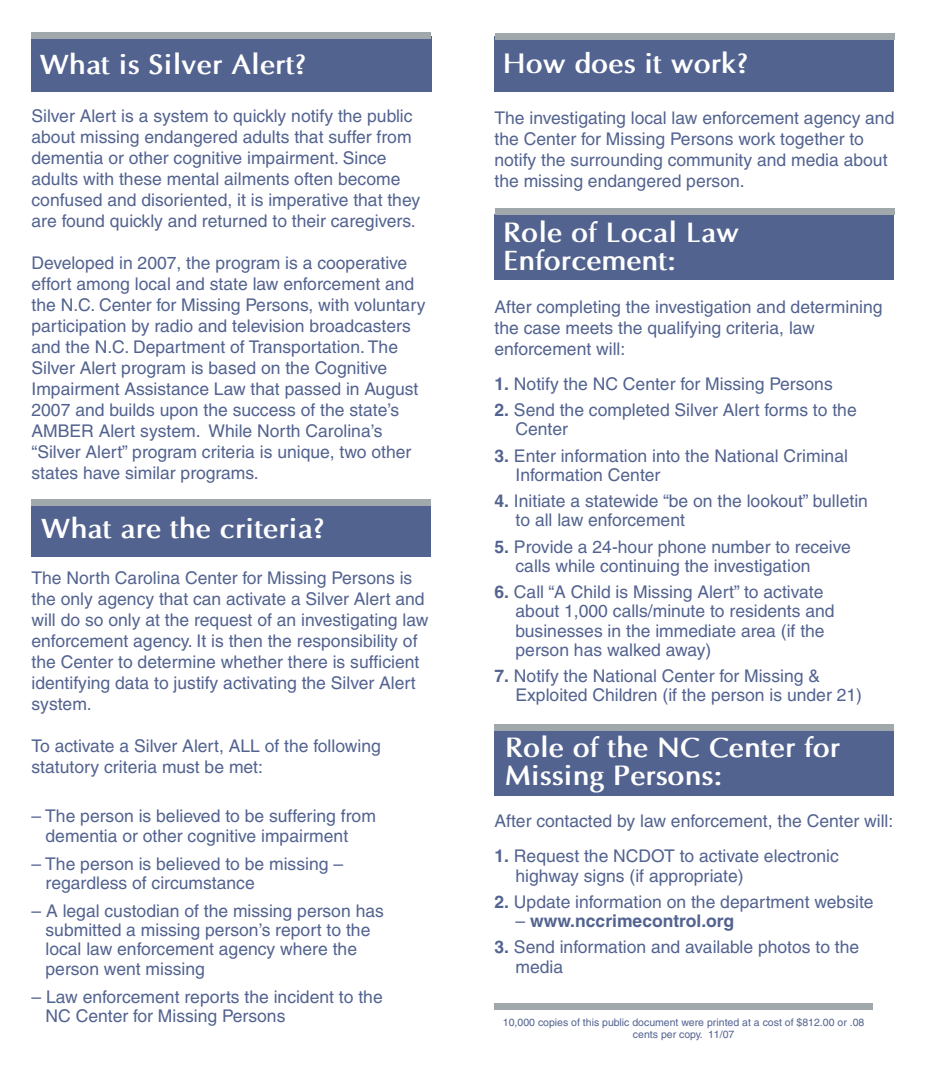
<style>
.page{position:relative;width:926px;height:1071px;background:#fff}
.page>*{position:absolute;margin:0;border:0;box-sizing:border-box;transform-origin:0 0}
.t1{font:700 28px/28px "Optima";color:#fff}
.t2{font:17.5px/21px "Helvetica";color:#536390}
.t3{font:700 17.5px "Helvetica";color:#536390}
.t4{font:10.5px/12.6px "Helvetica";color:#536390;text-align:center}
.s1{font-weight:700}
.s2{font-weight:400}
</style>
<div class="page">
<div style="left:32px;top:37px;width:400px;height:55px;background:#536390"></div>
<div style="left:32px;top:505px;width:399px;height:51px;background:#536390"></div>
<div style="left:494px;top:37px;width:400px;height:55px;background:#536390"></div>
<div style="left:494px;top:215px;width:400px;height:65px;background:#536390"></div>
<div style="left:494px;top:730px;width:400px;height:65px;background:#536390"></div>
<div style="left:494px;top:33px;width:400px;height:7px;background:#a1a8ab"></div>
<div style="left:32px;top:32px;width:399px;height:7px;background:#a1a8ab"></div>
<div style="left:32px;top:499px;width:399px;height:7px;background:#a1a8ab"></div>
<div style="left:494px;top:208px;width:400px;height:7px;background:#a1a8ab"></div>
<div style="left:494px;top:724px;width:399px;height:7px;background:#a1a8ab"></div>
<div style="left:494px;top:1003px;width:378px;height:7px;background:#a1a8ab"></div>
<h1 class="t1" style="left:40px;top:50px;width:268px">What is Silver Alert?</h1>
<p class="t2" style="left:32px;top:106px;width:390px">Silver Alert is a system to quickly notify the public about missing endangered adults that suffer from dementia or other cognitive impairment. Since adults with these mental ailments often become confused and disoriented, it is imperative that they are found quickly and returned to their caregivers.</p>
<p class="t2" style="left:32px;top:253px;width:395px">Developed in 2007, the program is a cooperative effort among local and state law enforcement and the N.C. Center for Missing Persons, with voluntary participation by radio and television broadcasters and the N.C. Department of Transportation. The Silver Alert program is based on the Cognitive Impairment Assistance Law that passed in August 2007 and builds upon the success of the state’s AMBER Alert system. While North Carolina’s “Silver Alert” program criteria is unique, two other states have similar programs.</p>
<h1 class="t1" style="left:42px;top:514px;width:285px">What are the criteria?</h1>
<p class="t2" style="left:32px;top:568px;width:398px">The North Carolina Center for Missing Persons is the only agency that can activate a Silver Alert and will do so only at the request of an investigating law enforcement agency. It is then the responsibility of the Center to determine whether there is sufficient identifying data to justify activating the Silver Alert system.</p>
<p class="t2" style="left:32px;top:736px;width:351px">To activate a Silver Alert, ALL of the following statutory criteria must be met:</p>
<p class="t2" style="left:46px;top:807px;width:332px;line-height:19.2px;text-indent:-14px">– The person is believed to be suffering from dementia or other cognitive impairment</p>
<p class="t2" style="left:46px;top:854px;width:299px;line-height:19.2px;text-indent:-14px">– The person is believed to be missing – regardless of circumstance</p>
<p class="t2" style="left:46px;top:901px;width:340px;line-height:19.2px;text-indent:-14px">– A legal custodian of the missing person has submitted a missing person’s report to the local law enforcement agency where the person went missing</p>
<p class="t2" style="left:46px;top:987px;width:338px;line-height:19.2px;text-indent:-14px">– Law enforcement reports the incident to the<br>NC Center for Missing Persons</p>
<h1 class="t1" style="left:503px;top:50px;width:246px">How does it work?</h1>
<p class="t2" style="left:494px;top:107px;width:401px">The investigating local law enforcement agency and the Center for Missing Persons work together to notify the surrounding community and media about the missing endangered person.</p>
<h1 class="t1" style="left:503px;top:219px;width:238px">Role of Local Law<br>Enforcement:</h1>
<p class="t2" style="left:494px;top:296px;width:389px">After completing the investigation and determining the case meets the qualifying criteria, law enforcement will:</p>
<p class="t2" style="left:494px;top:373px;width:340px"><span class="s1">1.</span> Notify the NC Center for Missing Persons</p>
<p class="t2" style="left:515px;top:400px;width:343px;line-height:19.2px;text-indent:-21px"><span class="s1">2.</span> Send the completed Silver Alert forms to the<br>Center</p>
<p class="t2" style="left:515px;top:446px;width:334px;line-height:19.2px;text-indent:-21px"><span class="s1">3.</span> Enter information into the National Criminal<br>Information Center</p>
<p class="t2" style="left:515px;top:491px;width:354px;line-height:19.2px;text-indent:-21px"><span class="s1">4.</span> Initiate a statewide “be on the lookout” bulletin to all law enforcement</p>
<p class="t2" style="left:515px;top:537px;width:337px;line-height:19.2px;text-indent:-21px"><span class="s1">5.</span> Provide a 24-hour phone number to receive calls while continuing the investigation</p>
<p class="t2" style="left:515px;top:582px;width:320px;line-height:19.2px;text-indent:-21px"><span class="s1">6.</span> Call “A Child is Missing Alert” to activate about 1,000 calls/minute to residents and businesses in the immediate area (if the person has walked away)</p>
<p class="t2" style="left:515px;top:666px;width:348px;line-height:19.2px;text-indent:-21px"><span class="s1">7.</span> Notify the National Center for Missing &amp;<br>Exploited Children (if the person is under 21)</p>
<h1 class="t1" style="left:505px;top:733px;width:337px">Role of the NC Center for<br>Missing Persons:</h1>
<p class="t2" style="left:494px;top:811px;width:400px">After contacted by law enforcement, the Center will:</p>
<p class="t2" style="left:515px;top:847px;width:325px;line-height:19.2px;text-indent:-21px"><span class="s1">1.</span> Request the NCDOT to activate electronic highway signs (if appropriate)</p>
<p class="t2" style="left:494px;top:891px;width:380px"><span class="s1">2.</span> Update information on the department website</p>
<p class="t3" style="left:515px;top:910px;width:220px"><span class="s2">–</span> www.nccrimecontrol.org</p>
<p class="t2" style="left:515px;top:938px;width:345px;line-height:19.2px;text-indent:-21px"><span class="s1">3.</span> Send information and available photos to the media</p>
<p class="t4" style="left:503px;top:1016px;width:363px">10,000 copies of this public document were printed at a cost of $812.00 or .08 cents per copy. 11/07</p>
</div>
